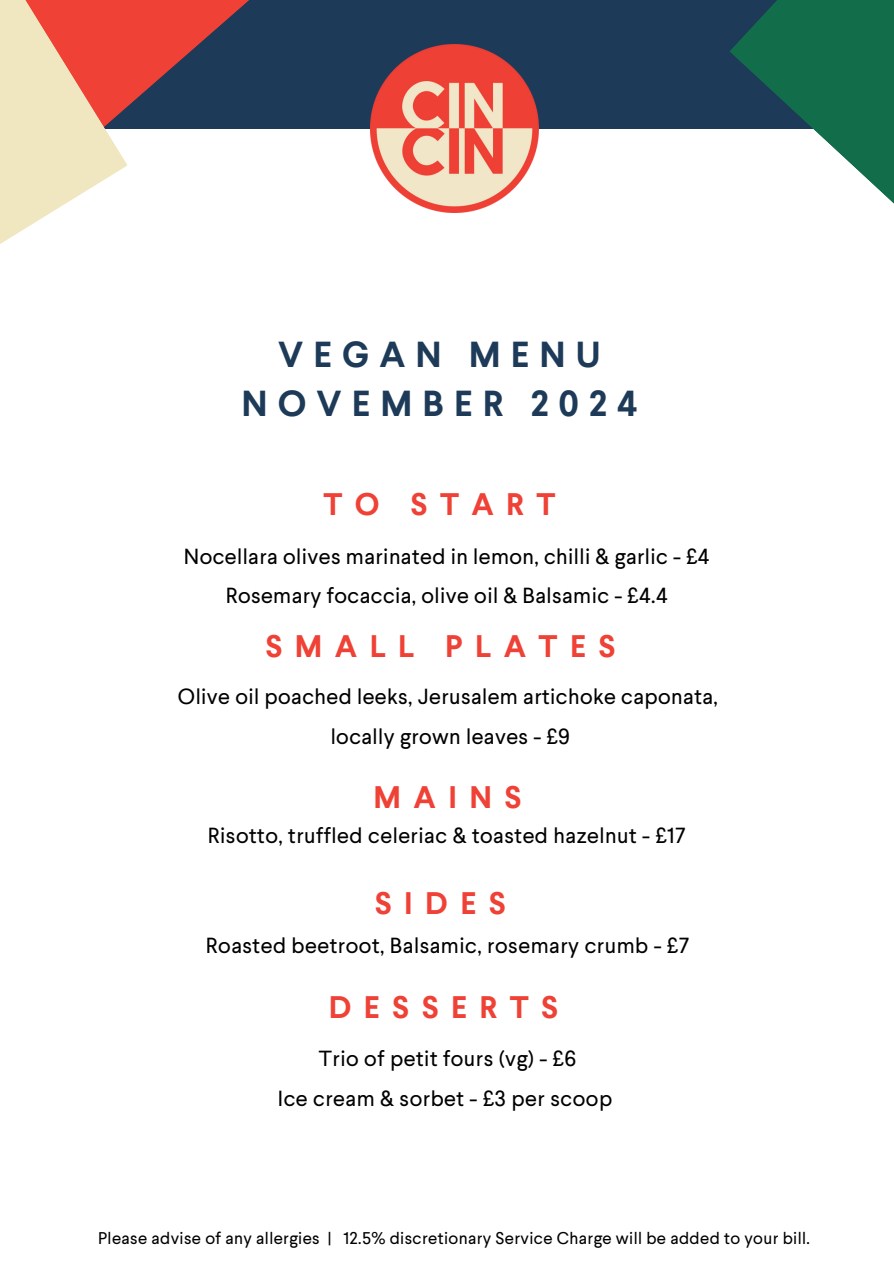
<style>
.page{position:relative;width:894px;height:1264px;background:#fff}
.page>*{position:absolute;margin:0;border:0;box-sizing:border-box;transform-origin:0 0}
.t1{font:700 36px/49.5px "Larsseit";letter-spacing:.28em;color:#1d3b58;text-align:center}
.t2{font:700 31.05px "Larsseit";letter-spacing:.4em;color:#ef4135}
.t3{font:21.75px/39.3px "Larsseit";letter-spacing:.02em;color:#000;text-align:center}
.t4{font:16.95px "Larsseit";letter-spacing:.025em;color:#000}
</style>
<div class="page">
<div style="left:0;top:0;width:893px;height:128px;background:#1d3b58"></div>
<svg style="left:128px;top:0;width:340px;height:129px"></svg>
<svg style="left:0;top:0;width:128px;height:244px;fill:#f0e6c0"></svg>
<svg style="left:729px;top:0;width:164px;height:203px;fill:#116d4a"></svg>
<img style="left:370px;top:45px;width:168px;height:168px">
<h2 class="t1" style="left:241px;top:328px;width:398px">VEGAN MENU<br>NOVEMBER 2024</h2>
<h3 class="t2" style="left:323px;top:484px;width:233px">TO START</h3>
<h2 class="t3" style="left:184px;top:535px;width:527px">Nocellara olives marinated in lemon, chilli &amp; garlic - £4<br>Rosemary focaccia, olive oil &amp; Balsamic - £4.4</h2>
<h3 class="t2" style="left:265px;top:626px;width:351px">SMALL PLATES</h3>
<h2 class="t3" style="left:178px;top:676px;width:541px">Olive oil poached leeks, Jerusalem artichoke caponata, locally grown leaves - £9</h2>
<h3 class="t2" style="left:373px;top:777px;width:149px">MAINS</h3>
<h2 class="t3" style="left:208px;top:815px;width:479px">Risotto, truffled celeriac &amp; toasted hazelnut - £17</h2>
<h3 class="t2" style="left:375px;top:883px;width:132px">SIDES</h3>
<p class="t3" style="left:206px;top:925px;width:485px">Roasted beetroot, Balsamic, rosemary crumb - £7</p>
<h3 class="t2" style="left:328px;top:987px;width:231px">DESSERTS</h3>
<h2 class="t3" style="left:278px;top:1037px;width:336px;line-height:40.5px">Trio of petit fours (vg) - £6<br>Ice cream &amp; sorbet - £3 per scoop</h2>
<h1 class="t4" style="left:98px;top:1227px;width:713px">Please advise of any allergies | 12.5% discretionary Service Charge will be added to your bill.</h1>
</div>
